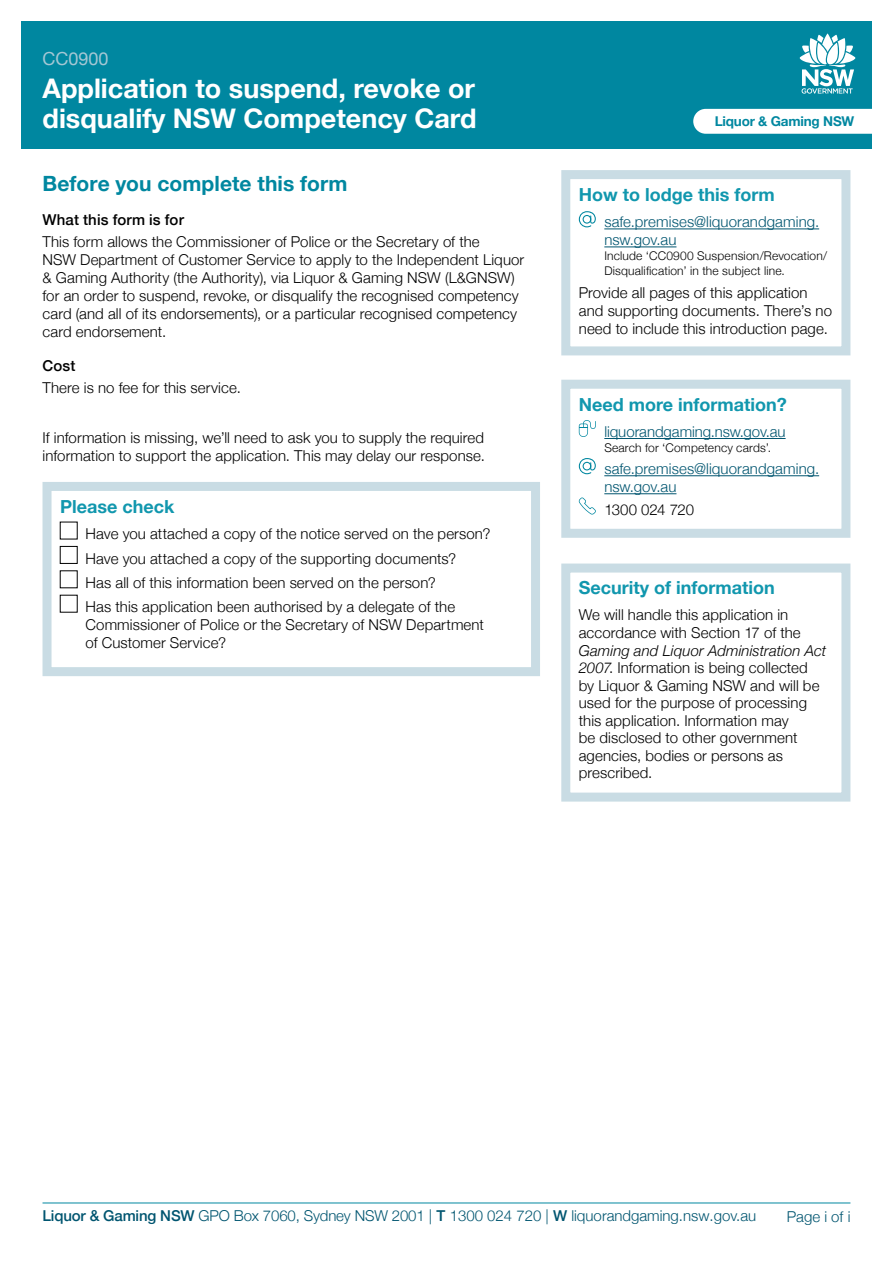
<style>
.page{position:relative;width:893px;height:1263px;background:#fff}
.page>*{position:absolute;margin:0;border:0;box-sizing:border-box;transform-origin:0 0}
.t1{font:700 27px/30px "Helvetica Neue";color:#fff}
.t2{font:700 21px "Helvetica Neue";letter-spacing:.005em;color:#0087a0}
.t3{font:700 18px "Helvetica Neue";color:#1197ae}
.t4{font:18px "Helvetica Neue";color:#a4c7d4}
.t5{font:300 15px/18px "Helvetica Neue";letter-spacing:.005em;color:#000}
.t6{font:300 15px/18px "Helvetica Neue";color:#005570}
.t7{font:500 15px "Helvetica Neue";letter-spacing:.01em;color:#000}
.t8{font:700 13.5px "Helvetica Neue";letter-spacing:-.015em;color:#0087a0}
.t9{font:300 12px/15px "Helvetica Neue";letter-spacing:.015em;color:#000}
.s1{font-style:italic}
.s2{font-weight:500}
</style>
<div class="page">
<div style="left:60px;top:546px;width:17px;height:18px;border:1px solid #000"></div>
<div style="left:43px;top:482px;width:497px;height:194px;border:9px solid #c9dce4"></div>
<hr style="left:43px;top:1202px;width:807px;height:1px;background:#0087a0">
<div style="left:21px;top:21px;width:851px;height:128px;background:#0087a0"></div>
<svg style="left:800px;top:34px;width:55px;height:60px"></svg>
<div style="left:693px;top:109px;width:179px;height:25px;background:#fff"></div>
<hr style="left:604px;top:229px;width:215px;height:1px;background:#005570">
<hr style="left:604px;top:247px;width:72px;height:1px;background:#005570">
<svg style="left:579px;top:211px;width:17px;height:16px"></svg>
<div style="left:561px;top:170px;width:289px;height:185px;border:9px solid #c9dce4"></div>
<div style="left:561px;top:563px;width:289px;height:238px;border:9px solid #c9dce4"></div>
<hr style="left:604px;top:438px;width:182px;height:1px;background:#005570">
<hr style="left:604px;top:475px;width:215px;height:1px;background:#005570">
<hr style="left:604px;top:493px;width:72px;height:1px;background:#005570">
<svg style="left:579px;top:420px;width:17px;height:17px"></svg>
<svg style="left:579px;top:458px;width:17px;height:16px"></svg>
<svg style="left:579px;top:497px;width:17px;height:17px"></svg>
<div style="left:561px;top:380px;width:289px;height:158px;border:9px solid #c9dce4"></div>
<p class="t4" style="left:43px;top:46px;width:68px">CC0900</p>
<h1 class="t1" style="left:43px;top:74px;width:435px">Application to suspend, revoke or disqualify NSW Competency Card</h1>
<h2 class="t2" style="left:43px;top:167px;width:306px">Before you complete this form</h2>
<p class="t7" style="left:43px;top:207px;width:143px">What this form is for</p>
<p class="t5" style="left:43px;top:231px;width:483px">This form allows the Commissioner of Police or the Secretary of the<br>NSW Department of Customer Service to apply to the Independent Liquor &amp; Gaming Authority (the Authority), via Liquor &amp; Gaming NSW (L&amp;GNSW) for an order to suspend, revoke, or disqualify the recognised competency card (and all of its endorsements), or a particular recognised competency card endorsement.</p>
<p class="t7" style="left:43px;top:353px;width:34px">Cost</p>
<p class="t5" style="left:43px;top:377px;width:200px">There is no fee for this service.</p>
<p class="t5" style="left:43px;top:427px;width:444px">If information is missing, we’ll need to ask you to supply the required information to support the application. This may delay our response.</p>
<p class="t3" style="left:60px;top:492px;width:116px">Please check</p>
<p class="t5" style="left:86px;top:521px;width:406px;line-height:24.5px">Have you attached a copy of the notice served on the person?<br>Have you attached a copy of the supporting documents?<br>Has all of this information been served on the person?<br>Has this application been authorised by a delegate of the</p>
<p class="t5" style="left:86px;top:615px;width:400px">Commissioner of Police or the Secretary of NSW Department of Customer Service?</p>
<p class="t8" style="left:715px;top:111px;width:141px">Liquor &amp; Gaming NSW</p>
<p class="t3" style="left:579px;top:180px;width:197px">How to lodge this form</p>
<p class="t6" style="left:604px;top:212px;width:216px">safe.premises@liquorandgaming. nsw.gov.au</p>
<p class="t9" style="left:604px;top:248px;width:224px">Include ‘CC0900 Suspension/Revocation/<br>Disqualification’ in the subject line.</p>
<p class="t5" style="left:579px;top:282px;width:255px">Provide all pages of this application and supporting documents. There’s no need to include this introduction page.</p>
<p class="t3" style="left:579px;top:390px;width:209px">Need more information?</p>
<p class="t6" style="left:604px;top:422px;width:183px">liquorandgaming.nsw.gov.au</p>
<p class="t9" style="left:604px;top:439px;width:168px">Search for ‘Competency cards’.</p>
<p class="t6" style="left:604px;top:459px;width:216px">safe.premises@liquorandgaming. nsw.gov.au</p>
<p class="t5" style="left:604px;top:499px;width:91px">1300 024 720</p>
<p class="t3" style="left:579px;top:574px;width:197px">Security of information</p>
<p class="t5" style="left:579px;top:605px;width:223px;line-height:17.5px">We will handle this application in accordance with Section 17 of the</p>
<p class="t5" style="left:579px;top:640px;width:249px;line-height:17.5px"><span class="s1">Gaming and Liquor Administration Act<br>2007</span>. Information is being collected by Liquor &amp; Gaming NSW and will be used for the purpose of processing this application. Information may<br>be disclosed to other government agencies, bodies or persons as prescribed.</p>
<p class="t6" style="left:42px;top:1205px;width:715px"><span class="s2">Liquor &amp; Gaming NSW</span> GPO Box 7060, Sydney NSW 2001 | <span class="s2">T</span> 1300 024 720 | <span class="s2">W</span> liquorandgaming.nsw.gov.au</p>
<p class="t6" style="left:787px;top:1207px;width:65px">Page i of i</p>
</div>
